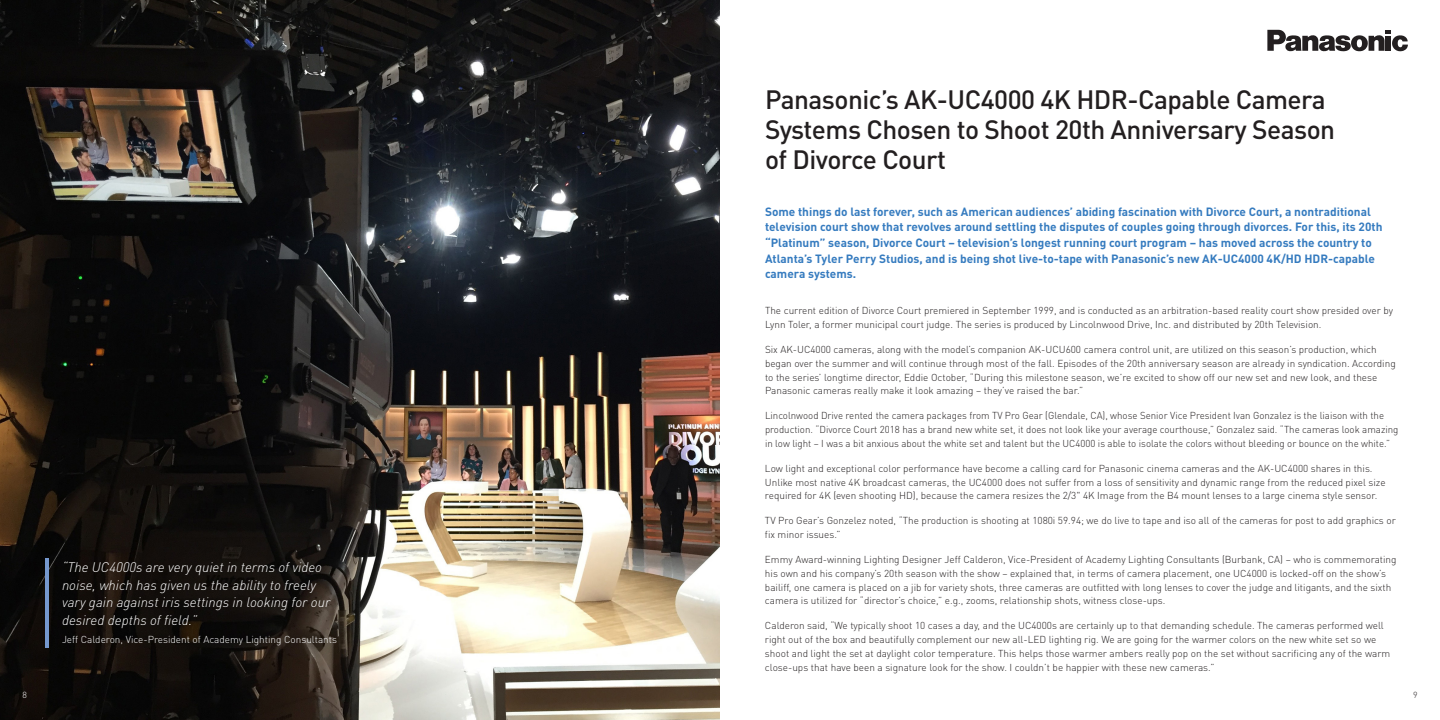
<style>
.page{position:relative;width:1440px;height:720px;background:#fff}
.page>*{position:absolute;margin:0;border:0;box-sizing:border-box;transform-origin:0 0}
.t1{font:500 26.25px/30px "DINOT";letter-spacing:-.02em;color:#231f20}
.t2{font:italic 300 13.75px/17.5px "DINOT";color:#fff}
.t3{font:700 11.88px/15.6px "DINOT";color:#357bbf}
.t4{font:300 10px/13.8px "DINOT";color:#231f20}
.t5{font:300 10px "DINOT";color:#fff}
.t6{font:300 8.75px "DINOT";color:#231f20}
.t7{font:300 8.75px "DINOT";color:#fff}
</style>
<div class="page">
<svg style="left:1267px;top:30px;width:141px;height:21px"></svg>
<img style="left:0;top:0;width:720px;height:720px">
<hr style="left:45px;top:558px;width:4px;height:90px;background:#7598ce">
<p class="t7" style="left:22px;top:689px;width:6px">8</p>
<p class="t2" style="left:62px;top:558px;width:270px">“The UC4000s are very quiet in terms of video noise, which has given us the ability to freely vary gain against iris settings in looking for our desired depths of field.”</p>
<p class="t5" style="left:62px;top:633px;width:276px">Jeff Calderon, Vice-President of Academy Lighting Consultants</p>
<p class="t1" style="left:765px;top:83px;width:572px">Panasonic’s AK-UC4000 4K HDR-Capable Camera<br>Systems Chosen to Shoot 20th Anniversary Season of Divorce Court</p>
<p class="t3" style="left:765px;top:203px;width:619px">Some things do last forever, such as American audiences’ abiding fascination with Divorce Court, a nontraditional television court show that revolves around settling the disputes of couples going through divorces. For this, its 20th “Platinum” season, Divorce Court – television’s longest running court program – has moved across the country to Atlanta’s Tyler Perry Studios, and is being shot live-to-tape with Panasonic’s new AK-UC4000 4K/HD HDR-capable camera systems.</p>
<p class="t4" style="left:765px;top:304px;width:630px">The current edition of Divorce Court premiered in September 1999, and is conducted as an arbitration-based reality court show presided over by<br>Lynn Toler, a former municipal court judge. The series is produced by Lincolnwood Drive, Inc. and distributed by 20th Television.</p>
<p class="t4" style="left:765px;top:343px;width:632px">Six AK-UC4000 cameras, along with the model’s companion AK-UCU600 camera control unit, are utilized on this season’s production, which began over the summer and will continue through most of the fall. Episodes of the 20th anniversary season are already in syndication. According to the series’ longtime director, Eddie October, “During this milestone season, we’re excited to show off our new set and new look, and these Panasonic cameras really make it look amazing – they’ve raised the bar.”</p>
<p class="t4" style="left:765px;top:409px;width:635px">Lincolnwood Drive rented the camera packages from TV Pro Gear (Glendale, CA), whose Senior Vice President Ivan Gonzalez is the liaison with the production. “Divorce Court 2018 has a brand new white set, it does not look like your average courthouse,” Gonzalez said. “The cameras look amazing in low light – I was a bit anxious about the white set and talent but the UC4000 is able to isolate the colors without bleeding or bounce on the white.”</p>
<p class="t4" style="left:765px;top:461px;width:622px">Low light and exceptional color performance have become a calling card for Panasonic cinema cameras and the AK-UC4000 shares in this.<br>Unlike most native 4K broadcast cameras, the UC4000 does not suffer from a loss of sensitivity and dynamic range from the reduced pixel size required for 4K (even shooting HD), because the camera resizes the 2/3" 4K Image from the B4 mount lenses to a large cinema style sensor.</p>
<p class="t4" style="left:765px;top:514px;width:632px">TV Pro Gear’s Gonzelez noted, “The production is shooting at 1080i 59.94; we do live to tape and iso all of the cameras for post to add graphics or fix minor issues.”</p>
<p class="t4" style="left:765px;top:553px;width:633px">Emmy Award-winning Lighting Designer Jeff Calderon, Vice-President of Academy Lighting Consultants (Burbank, CA) – who is commemorating his own and his company’s 20th season with the show – explained that, in terms of camera placement, one UC4000 is locked-off on the show’s bailiff, one camera is placed on a jib for variety shots, three cameras are outfitted with long lenses to cover the judge and litigants, and the sixth camera is utilized for “director’s choice,” e.g., zooms, relationship shots, witness close-ups.</p>
<p class="t4" style="left:765px;top:619px;width:627px">Calderon said, “We typically shoot 10 cases a day, and the UC4000s are certainly up to that demanding schedule. The cameras performed well right out of the box and beautifully complement our new all-LED lighting rig. We are going for the warmer colors on the new white set so we shoot and light the set at daylight color temperature. This helps those warmer ambers really pop on the set without sacrificing any of the warm close-ups that have been a signature look for the show. I couldn’t be happier with these new cameras.”</p>
<p class="t6" style="left:1413px;top:689px;width:6px">9</p>
</div>
